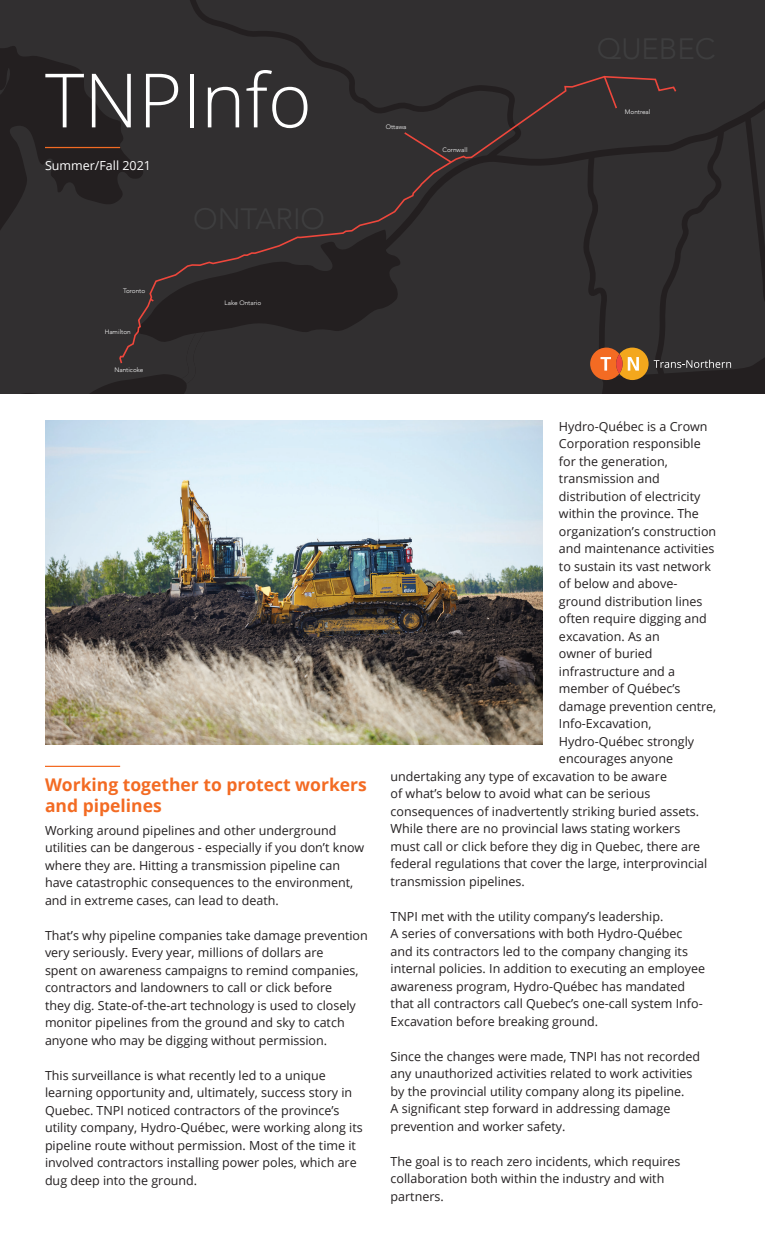
<style>
.page{position:relative;width:765px;height:1260px;background:#fff}
.page>*{position:absolute;margin:0;border:0;box-sizing:border-box;transform-origin:0 0}
.t1{font:300 75px "Open Sans";color:#fff}
.t2{font:700 17.5px/21.2px "Open Sans";color:#f36b23}
.t3{font:12.5px/17.5px "Open Sans";color:#231f20}
.t4{font:12.5px "Open Sans";color:#fff}
.t5{font:300 6.38px "Avenir";color:#fff}
</style>
<div class="page">
<div style="left:515px;top:365px;width:88px;height:29px;background:#312f30"></div>
<div style="left:515px;top:0;width:72px;height:75px;background:#312f30"></div>
<svg style="left:0;top:0;width:515px;height:394px;background:#2e2c2d"></svg>
<svg style="left:0;top:59px;width:11px;height:40px"></svg>
<svg style="left:118px;top:75px;width:469px;height:290px;background:#302c2d"></svg>
<svg style="left:148px;top:297px;width:8px;height:6px"></svg>
<svg style="left:402px;top:131px;width:51px;height:33px;background:#3b3030"></svg>
<hr style="left:45px;top:147px;width:75px;height:1px;background:#f36b23">
<svg style="left:587px;top:0;width:178px;height:380px;background:#35302f"></svg>
<hr style="left:45px;top:766px;width:75px;height:1px;background:#f36b23">
<img style="left:45px;top:421px;width:497px;height:324px">
<h1 class="t1" style="left:45px;top:49px;width:268px">TNPInfo</h1>
<p class="t4" style="left:45px;top:157px;width:108px">Summer/Fall 2021</p>
<p class="t5" style="left:386px;top:123px;width:22px">Ottawa</p>
<p class="t5" style="left:443px;top:146px;width:26px">Cornwall</p>
<p class="t5" style="left:625px;top:108px;width:27px">Montreal</p>
<p class="t5" style="left:123px;top:287px;width:24px">Toronto</p>
<p class="t5" style="left:105px;top:328px;width:28px">Hamilton</p>
<p class="t5" style="left:114px;top:366px;width:31px">Nanticoke</p>
<p class="t5" style="left:224px;top:299px;width:38px">Lake Ontario</p>
<h2 class="t2" style="left:45px;top:773px;width:323px">Working together to protect workers and pipelines</h2>
<p class="t3" style="left:45px;top:821px;width:321px">Working around pipelines and other underground utilities can be dangerous - especially if you don’t know where they are. Hitting a transmission pipeline can have catastrophic consequences to the environment, and in extreme cases, can lead to death.</p>
<p class="t3" style="left:45px;top:926px;width:324px">That’s why pipeline companies take damage prevention very seriously. Every year, millions of dollars are<br>spent on awareness campaigns to remind companies, contractors and landowners to call or click before<br>they dig. State-of-the-art technology is used to closely monitor pipelines from the ground and sky to catch anyone who may be digging without permission.</p>
<p class="t3" style="left:45px;top:1066px;width:319px">This surveillance is what recently led to a unique learning opportunity and, ultimately, success story in Quebec. TNPI noticed contractors of the province’s utility company, Hydro-Québec, were working along its pipeline route without permission. Most of the time it involved contractors installing power poles, which are dug deep into the ground.</p>
<p class="t3" style="left:559px;top:417px;width:150px">Hydro-Québec is a Crown</p>
<p class="t3" style="left:559px;top:434px;width:143px">Corporation responsible</p>
<p class="t3" style="left:559px;top:452px;width:110px">for the generation,</p>
<p class="t3" style="left:559px;top:469px;width:102px">transmission and</p>
<p class="t3" style="left:559px;top:487px;width:143px">distribution of electricity</p>
<p class="t3" style="left:559px;top:504px;width:141px">within the province. The</p>
<p class="t3" style="left:559px;top:522px;width:159px">organization’s construction</p>
<p class="t3" style="left:559px;top:539px;width:157px">and maintenance activities</p>
<p class="t3" style="left:559px;top:557px;width:153px">to sustain its vast network</p>
<p class="t3" style="left:559px;top:574px;width:120px">of below and above-</p>
<p class="t3" style="left:559px;top:592px;width:145px">ground distribution lines</p>
<p class="t3" style="left:559px;top:609px;width:149px">often require digging and</p>
<p class="t3" style="left:559px;top:627px;width:102px">excavation. As an</p>
<p class="t3" style="left:559px;top:644px;width:95px">owner of buried</p>
<p class="t3" style="left:559px;top:662px;width:118px">infrastructure and a</p>
<p class="t3" style="left:559px;top:679px;width:123px">member of Québec’s</p>
<p class="t3" style="left:559px;top:697px;width:159px">damage prevention centre,</p>
<p class="t3" style="left:559px;top:714px;width:94px">Info-Excavation,</p>
<p class="t3" style="left:559px;top:732px;width:137px">Hydro-Québec strongly</p>
<p class="t3" style="left:559px;top:749px;width:116px">encourages anyone</p>
<p class="t3" style="left:391px;top:767px;width:278px">undertaking any type of excavation to be aware</p>
<p class="t3" style="left:391px;top:784px;width:261px">of what’s below to avoid what can be serious</p>
<p class="t3" style="left:391px;top:802px;width:310px">consequences of inadvertently striking buried assets.</p>
<p class="t3" style="left:391px;top:819px;width:291px">While there are no provincial laws stating workers</p>
<p class="t3" style="left:391px;top:837px;width:311px">must call or click before they dig in Quebec, there are</p>
<p class="t3" style="left:391px;top:854px;width:318px">federal regulations that cover the large, interprovincial</p>
<p class="t3" style="left:391px;top:872px;width:136px">transmission pipelines.</p>
<p class="t3" style="left:391px;top:907px;width:316px">TNPI met with the utility company’s leadership.<br>A series of conversations with both Hydro-Québec and its contractors led to the company changing its internal policies. In addition to executing an employee awareness program, Hydro-Québec has mandated that all contractors call Quebec’s one-call system Info-Excavation before breaking ground.</p>
<p class="t3" style="left:391px;top:1047px;width:311px">Since the changes were made, TNPI has not recorded any unauthorized activities related to work activities by the provincial utility company along its pipeline.<br>A significant step forward in addressing damage prevention and worker safety.</p>
<p class="t3" style="left:391px;top:1152px;width:292px">The goal is to reach zero incidents, which requires collaboration both within the industry and with partners.</p>
</div>
